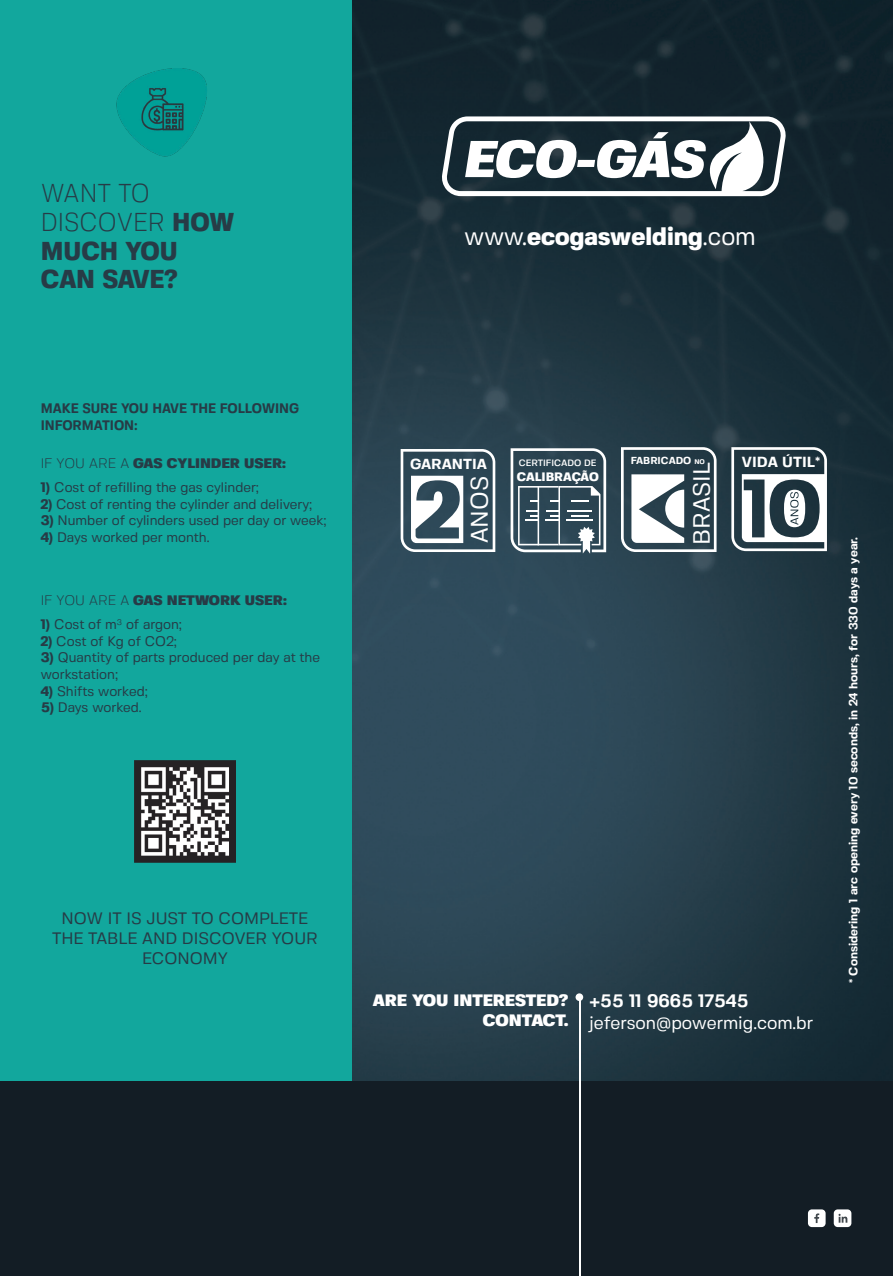
<style>
.page{position:relative;width:893px;height:1276px;background:#fff}
.page>*{position:absolute;margin:0;border:0;box-sizing:border-box;transform-origin:0 0}
.t1{font:800 25.8px/28.7px "Fivo Sans";color:#273b46;scale:.94 1}
.t2{font:800 25.35px "Fivo Sans";color:#fff;scale:.96 1}
.t3{font:24px "Fivo Sans";color:#fff}
.t4{font:23.55px "Fivo Sans";color:#fff}
.t5{font:18px/21.6px "Fivo Sans";color:#fff}
.t6{font:16.5px/19.8px "Fivo Sans";color:#273b46;text-align:center}
.t7{font:900 16.5px/19.8px "Fivo Sans";color:#fff;text-align:right}
.t8{font:700 14.7px "Fivo Sans";color:#fff}
.t9{font:700 14.55px "Fivo Sans";color:#fff}
.t10{font:13.8px/16.5px "Fivo Sans";color:#273b46}
.t11{font:900 13.8px "Fivo Sans";color:#273b46}
.t12{font:700 13.8px/16.5px "Fivo Sans";color:#273b46;scale:.94 1}
.t13{font:800 12.3px "Fivo Sans";color:#fff}
.t14{font:700 12px "Fivo Sans";color:#fff}
.t15{font:700 10.2px "Fivo Sans";color:#fff}
.t16{font:500 9.15px "Fivo Sans";color:#fff}
.s1{font-weight:300}
.s2{font-weight:800}
.s3{font-weight:400}
.s4{font-size:6.75px}
.s5{font-weight:700}
</style>
<div class="page">
<img style="left:0;top:0;width:893px;height:1081px">
<div style="left:0;top:1081px;width:893px;height:195px;background:#131d25"></div>
<div style="left:0;top:0;width:351px;height:1080px;background:#12a79d"></div>
<div style="left:808px;top:1209px;width:18px;height:18px;background:#fff;border-radius:4px"></div>
<div style="left:834px;top:1209px;width:17px;height:18px;background:#fff;border-radius:4px"></div>
<svg style="left:814px;top:1213px;width:5px;height:10px"></svg>
<svg style="left:838px;top:1213px;width:9px;height:9px"></svg>
<hr style="left:579px;top:996px;width:1px;height:280px;background:#fff">
<div style="left:576px;top:993px;width:7px;height:8px;background:#fff;border-radius:50%"></div>
<img style="left:135px;top:761px;width:101px;height:101px">
<img style="left:116px;top:68px;width:91px;height:89px">
<svg style="left:621px;top:447px;width:95px;height:105px"></svg>
<svg style="left:401px;top:449px;width:94px;height:103px"></svg>
<svg style="left:731px;top:447px;width:96px;height:104px"></svg>
<svg style="left:511px;top:448px;width:95px;height:105px"></svg>
<svg style="left:441px;top:116px;width:345px;height:80px"></svg>
<p class="t1" style="left:41px;top:179px;width:207px"><span class="s1">WANT TO<br>DISCOVER</span> HOW<br>MUCH YOU<br>CAN SAVE?</p>
<p class="t12" style="left:41px;top:400px;width:276px">MAKE SURE YOU HAVE THE FOLLOWING<br>INFORMATION:</p>
<p class="t11" style="left:41px;top:454px;width:247px"><span class="s1">IF YOU ARE A</span> GAS CYLINDER USER:</p>
<p class="t10" style="left:41px;top:479px;width:220px"><span class="s2">1)</span> Cost of refilling the gas cylinder;</p>
<p class="t10" style="left:41px;top:495px;width:273px"><span class="s2">2)</span> Cost of renting the cylinder and delivery;</p>
<p class="t10" style="left:41px;top:512px;width:287px"><span class="s2">3)</span> Number of cylinders used per day or week;</p>
<p class="t10" style="left:41px;top:528px;width:170px"><span class="s2">4)</span> Days worked per month.</p>
<p class="t11" style="left:41px;top:592px;width:248px"><span class="s1">IF YOU ARE A</span> GAS NETWORK USER:</p>
<p class="t10" style="left:41px;top:616px;width:143px"><span class="s2">1)</span> Cost of m<sup>3</sup> of argon;</p>
<p class="t10" style="left:41px;top:633px;width:138px"><span class="s2">2)</span> Cost of Kg of CO2;</p>
<p class="t10" style="left:41px;top:649px;width:281px"><span class="s2">3)</span> Quantity of parts produced per day at the workstation;</p>
<p class="t10" style="left:41px;top:682px;width:109px"><span class="s2">4)</span> Shifts worked;</p>
<p class="t10" style="left:41px;top:699px;width:103px"><span class="s2">5)</span> Days worked.</p>
<p class="t6" style="left:52px;top:908px;width:267px">NOW IT IS JUST TO COMPLETE<br>THE TABLE AND DISCOVER YOUR<br>ECONOMY</p>
<p class="t2" style="left:465px;top:220px;width:305px"><span class="s3">www.</span>ecogaswelding<span class="s3">.com</span></p>
<p class="t9" style="left:410px;top:455px;width:78px">GARANTIA</p>
<p class="t16" style="left:519px;top:457px;width:79px">CERTIFICADO DE</p>
<p class="t8" style="left:742px;top:453px;width:80px">VIDA ÚTIL*</p>
<p class="t13" style="left:517px;top:469px;width:84px">CALIBRAÇÃO</p>
<p class="t15" style="left:631px;top:454px;width:76px">FABRICADO <span class="s4">NO</span></p>
<h3 class="t4" style="left:687px;top:545px;width:84px;rotate:-90deg">BRASIL</h3>
<h3 class="t3" style="left:465px;top:543px;width:69px;rotate:-90deg">ANOS</h3>
<p class="t7" style="left:373px;top:990px;width:197px">ARE YOU INTERESTED?<br>CONTACT.</p>
<p class="t5" style="left:589px;top:990px;width:225px"><span class="s5">+55 11 9665 17545 </span>jeferson@powermig.com.br</p>
<p class="t14" style="left:846px;top:983px;width:448px;rotate:-90deg">* Considering 1 arc opening every 10 seconds, in 24 hours, for 330 days a year.</p>
</div>
